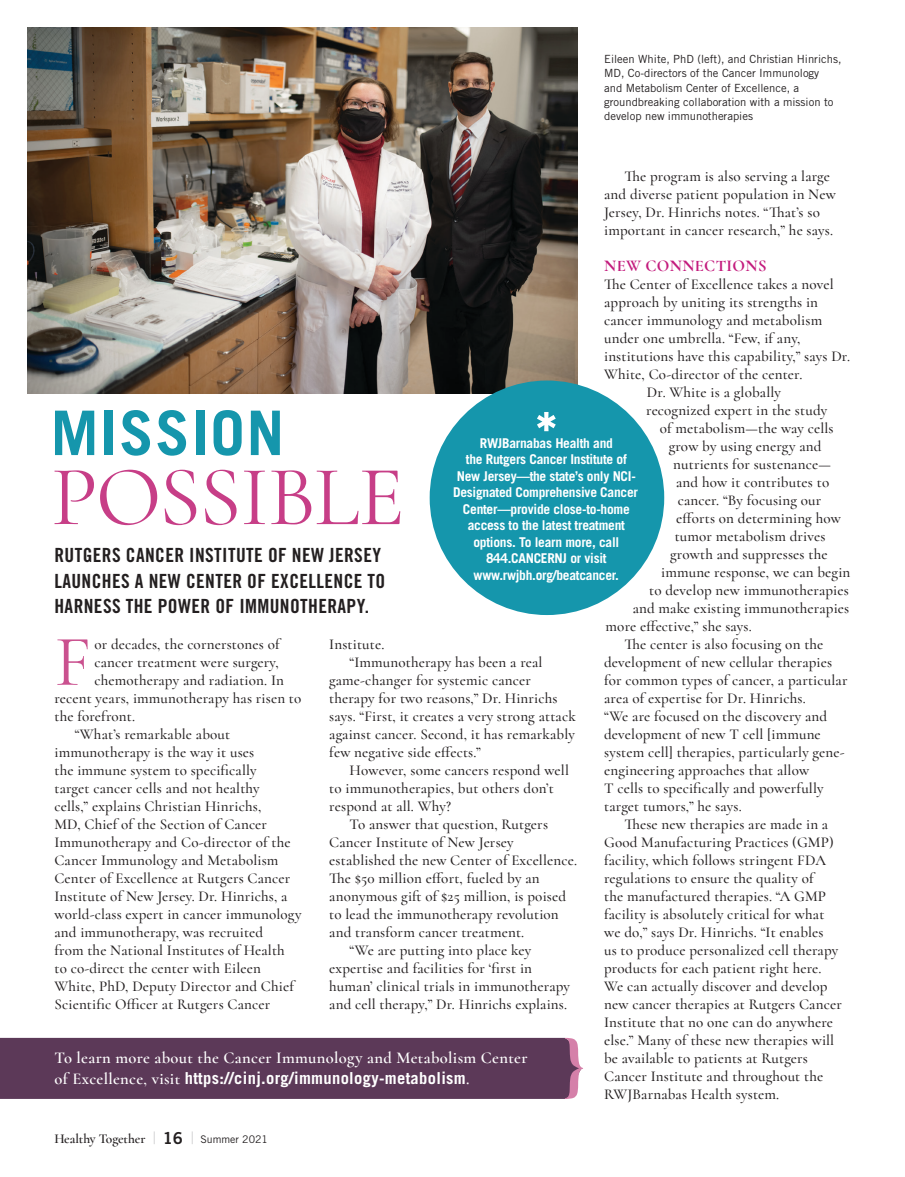
<style>
.page{position:relative;width:905px;height:1177px;background:#fff}
.page>*{position:absolute;margin:0;border:0;box-sizing:border-box;transform-origin:0 0}
.t1{font:85.5px "Cormorant";letter-spacing:-.02em;color:#c73e87}
.t2{font:72.6px "Cormorant";color:#ca518f}
.t3{font:700 61.5px "Trade Gothic";letter-spacing:.03em;color:#1596ac}
.t4{font:19.5px/25.5px "Trade Gothic Bold Cond Twenty";letter-spacing:.02em;color:#231f20}
.t5{font:700 16.5px "Trade Gothic";letter-spacing:.02em;color:#fff}
.t6{font:600 16.5px "Cormorant";letter-spacing:.02em;color:#fff}
.t7{font:700 16.5px "Cormorant";letter-spacing:.02em;color:#c31b7d}
.t8{font:500 15px/18px "Cormorant";letter-spacing:.01em;color:#231f20}
.t9{font:700 13.5px/16.5px "Trade Gothic";letter-spacing:-.02em;color:#fff;text-align:center}
.t10{font:600 13.5px "Cormorant";letter-spacing:-.01em;color:#231f20}
.t11{font:11.25px/14.2px "Trade Gothic";color:#231f20}
.s1{font-family:"Cormorant";font-weight:600}
.s2{font-family:"Trade Gothic";font-weight:300;font-size:17.1px;color:#808285}
.s3{font-family:"Trade Gothic Bold Two";font-weight:400;font-size:16.5px}
.s4{font-family:"Trade Gothic";font-weight:400;font-size:10.5px}
</style>
<div class="page">
<div style="left:0;top:1037px;width:583px;height:61px;background:#5c3958"></div>
<img style="left:27px;top:27px;width:550px;height:366px">
<div style="left:429px;top:380px;width:235px;height:235px;background:#1596ac;border-radius:50%"></div>
<svg style="left:537px;top:412px;width:18px;height:19px"></svg>
<p class="t11" style="left:604px;top:52px;width:239px">Eileen White, PhD (left), and Christian Hinrichs, MD, Co-directors of the Cancer Immunology<br>and Metabolism Center of Excellence, a groundbreaking collaboration with a mission to develop new immunotherapies</p>
<p class="t8" style="left:604px;top:167px;width:233px;text-indent:20px">The program is also serving a large and diverse patient population in New Jersey, Dr. Hinrichs notes. “That’s so important in cancer research,” he says.</p>
<p class="t7" style="left:604px;top:255px;width:164px">NEW CONNECTIONS</p>
<p class="t8" style="left:604px;top:275px;width:231px">The Center of Excellence takes a novel</p>
<p class="t8" style="left:604px;top:293px;width:215px">approach by uniting its strengths in</p>
<p class="t8" style="left:604px;top:311px;width:219px">cancer immunology and metabolism</p>
<p class="t8" style="left:604px;top:329px;width:198px">under one umbrella. “Few, if any,</p>
<p class="t8" style="left:604px;top:347px;width:247px">institutions have this capability,” says Dr.</p>
<p class="t8" style="left:604px;top:365px;width:200px">White, Co-director of the center.</p>
<p class="t8" style="left:646px;top:383px;width:135px">Dr. White is a globally</p>
<p class="t8" style="left:646px;top:401px;width:183px">recognized expert in the study</p>
<p class="t8" style="left:659px;top:419px;width:175px">of metabolism—the way cells</p>
<p class="t8" style="left:668px;top:437px;width:154px">grow by using energy and</p>
<p class="t8" style="left:673px;top:455px;width:159px">nutrients for sustenance—</p>
<p class="t8" style="left:676px;top:473px;width:154px">and how it contributes to</p>
<p class="t8" style="left:677px;top:491px;width:145px">cancer. “By focusing our</p>
<p class="t8" style="left:676px;top:509px;width:166px">efforts on determining how</p>
<p class="t8" style="left:674px;top:527px;width:152px">tumor metabolism drives</p>
<p class="t8" style="left:670px;top:545px;width:159px">growth and suppresses the</p>
<p class="t8" style="left:661px;top:563px;width:191px">immune response, we can begin</p>
<p class="t8" style="left:649px;top:581px;width:201px">to develop new immunotherapies</p>
<p class="t8" style="left:632px;top:599px;width:218px">and make existing immunotherapies</p>
<p class="t8" style="left:605px;top:617px;width:147px">more effective,” she says.</p>
<p class="t8" style="left:624px;top:635px;width:200px">The center is also focusing on the</p>
<p class="t8" style="left:604px;top:653px;width:229px">development of new cellular therapies</p>
<p class="t8" style="left:604px;top:671px;width:245px">for common types of cancer, a particular</p>
<p class="t8" style="left:604px;top:689px;width:203px">area of expertise for Dr. Hinrichs.</p>
<p class="t8" style="left:604px;top:707px;width:224px">“We are focused on the discovery and</p>
<p class="t8" style="left:604px;top:725px;width:218px">development of new T cell [immune</p>
<p class="t8" style="left:604px;top:743px;width:242px">system cell] therapies, particularly gene-</p>
<p class="t8" style="left:604px;top:761px;width:206px">engineering approaches that allow</p>
<p class="t8" style="left:604px;top:779px;width:221px">T cells to specifically and powerfully</p>
<p class="t8" style="left:604px;top:797px;width:139px">target tumors,” he says.</p>
<p class="t8" style="left:624px;top:815px;width:205px">These new therapies are made in a</p>
<p class="t8" style="left:604px;top:833px;width:231px">Good Manufacturing Practices (GMP)</p>
<p class="t8" style="left:604px;top:851px;width:223px">facility, which follows stringent FDA</p>
<p class="t8" style="left:604px;top:869px;width:211px">regulations to ensure the quality of</p>
<p class="t8" style="left:604px;top:887px;width:223px">the manufactured therapies. “A GMP</p>
<p class="t8" style="left:604px;top:905px;width:222px">facility is absolutely critical for what</p>
<p class="t8" style="left:604px;top:923px;width:221px">we do,” says Dr. Hinrichs. “It enables</p>
<p class="t8" style="left:604px;top:941px;width:235px">us to produce personalized cell therapy</p>
<p class="t8" style="left:604px;top:959px;width:219px">products for each patient right here.</p>
<p class="t8" style="left:604px;top:977px;width:225px">We can actually discover and develop</p>
<p class="t8" style="left:604px;top:995px;width:239px">new cancer therapies at Rutgers Cancer</p>
<p class="t8" style="left:604px;top:1013px;width:230px">Institute that no one can do anywhere</p>
<p class="t8" style="left:604px;top:1031px;width:231px">else.” Many of these new therapies will</p>
<p class="t8" style="left:604px;top:1049px;width:205px">be available to patients at Rutgers</p>
<p class="t8" style="left:604px;top:1067px;width:220px">Cancer Institute and throughout the</p>
<p class="t8" style="left:604px;top:1085px;width:176px">RWJBarnabas Health system.</p>
<h3 class="t3" style="left:51px;top:395px;width:235px">MISSION</h3>
<h1 class="t1" style="left:51px;top:445px;width:355px">POSSIBLE</h1>
<p class="t9" style="left:453px;top:434px;width:186px">RWJBarnabas Health and<br>the Rutgers Cancer Institute of<br>New Jersey—the state’s only NCI-<br>Designated Comprehensive Cancer<br>Center—provide close-to-home access to the latest treatment options. To learn more, call<br>844.CANCERNJ or visit www.rwjbh.org/beatcancer.</p>
<h3 class="t4" style="left:54px;top:542px;width:332px">RUTGERS CANCER INSTITUTE OF NEW JERSEY<br>LAUNCHES A NEW CENTER OF EXCELLENCE TO<br>HARNESS THE POWER OF IMMUNOTHERAPY.</h3>
<h2 class="t2" style="left:54px;top:617px;width:38px">F</h2>
<p class="t8" style="left:94px;top:635px;width:187px">or decades, the cornerstones of</p>
<p class="t8" style="left:329px;top:635px;width:57px">Institute.</p>
<p class="t8" style="left:349px;top:653px;width:194px">“Immunotherapy has been a real</p>
<p class="t8" style="left:329px;top:671px;width:203px">game-changer for systemic cancer</p>
<p class="t8" style="left:329px;top:689px;width:230px">therapy for two reasons,” Dr. Hinrichs</p>
<p class="t8" style="left:329px;top:707px;width:248px">says. “First, it creates a very strong attack</p>
<p class="t8" style="left:329px;top:725px;width:247px">against cancer. Second, it has remarkably</p>
<p class="t8" style="left:329px;top:743px;width:153px">few negative side effects.”</p>
<p class="t8" style="left:349px;top:761px;width:221px">However, some cancers respond well</p>
<p class="t8" style="left:329px;top:779px;width:226px">to immunotherapies, but others don’t</p>
<p class="t8" style="left:329px;top:797px;width:123px">respond at all. Why?</p>
<p class="t8" style="left:349px;top:815px;width:200px">To answer that question, Rutgers</p>
<p class="t8" style="left:329px;top:833px;width:186px">Cancer Institute of New Jersey</p>
<p class="t8" style="left:329px;top:851px;width:249px">established the new Center of Excellence.</p>
<p class="t8" style="left:329px;top:869px;width:212px">The $50 million effort, fueled by an</p>
<p class="t8" style="left:329px;top:887px;width:238px">anonymous gift of $25 million, is poised</p>
<p class="t8" style="left:329px;top:905px;width:231px">to lead the immunotherapy revolution</p>
<p class="t8" style="left:329px;top:923px;width:196px">and transform cancer treatment.</p>
<p class="t8" style="left:349px;top:941px;width:183px">“We are putting into place key</p>
<p class="t8" style="left:329px;top:959px;width:204px">expertise and facilities for ‘first in</p>
<p class="t8" style="left:329px;top:977px;width:242px">human’ clinical trials in immunotherapy</p>
<p class="t8" style="left:329px;top:995px;width:239px">and cell therapy,” Dr. Hinrichs explains.</p>
<p class="t8" style="left:94px;top:653px;width:186px">cancer treatment were surgery,</p>
<p class="t8" style="left:94px;top:671px;width:191px">chemotherapy and radiation. In</p>
<p class="t8" style="left:54px;top:689px;width:248px">recent years, immunotherapy has risen to</p>
<p class="t8" style="left:54px;top:707px;width:82px">the forefront.</p>
<p class="t8" style="left:75px;top:725px;width:157px">“What’s remarkable about</p>
<p class="t8" style="left:54px;top:743px;width:201px">immunotherapy is the way it uses</p>
<p class="t8" style="left:54px;top:761px;width:204px">the immune system to specifically</p>
<p class="t8" style="left:54px;top:779px;width:207px">target cancer cells and not healthy</p>
<p class="t8" style="left:54px;top:797px;width:208px">cells,” explains Christian Hinrichs,</p>
<p class="t8" style="left:54px;top:815px;width:214px">MD, Chief of the Section of Cancer</p>
<p class="t8" style="left:54px;top:833px;width:238px">Immunotherapy and Co-director of the</p>
<p class="t8" style="left:54px;top:851px;width:225px">Cancer Immunology and Metabolism</p>
<p class="t8" style="left:54px;top:869px;width:237px">Center of Excellence at Rutgers Cancer</p>
<p class="t8" style="left:54px;top:887px;width:234px">Institute of New Jersey. Dr. Hinrichs, a</p>
<p class="t8" style="left:54px;top:905px;width:249px">world-class expert in cancer immunology</p>
<p class="t8" style="left:54px;top:923px;width:210px">and immunotherapy, was recruited</p>
<p class="t8" style="left:54px;top:941px;width:232px">from the National Institutes of Health</p>
<p class="t8" style="left:54px;top:959px;width:208px">to co-direct the center with Eileen</p>
<p class="t8" style="left:54px;top:977px;width:241px">White, PhD, Deputy Director and Chief</p>
<p class="t8" style="left:54px;top:995px;width:217px">Scientific Officer at Rutgers Cancer</p>
<p class="t6" style="left:54px;top:1047px;width:474px">To learn more about the Cancer Immunology and Metabolism Center</p>
<p class="t5" style="left:54px;top:1067px;width:416px"><span class="s1">of Excellence, visit</span> https://cinj.org/immunology-metabolism<span class="s1">.</span></p>
<p class="t10" style="left:54px;top:1129px;width:215px">Healthy Together <span class="s2">|</span> <span class="s3">16</span> <span class="s2">|</span> <span class="s4">Summer 2021</span></p>
</div>
